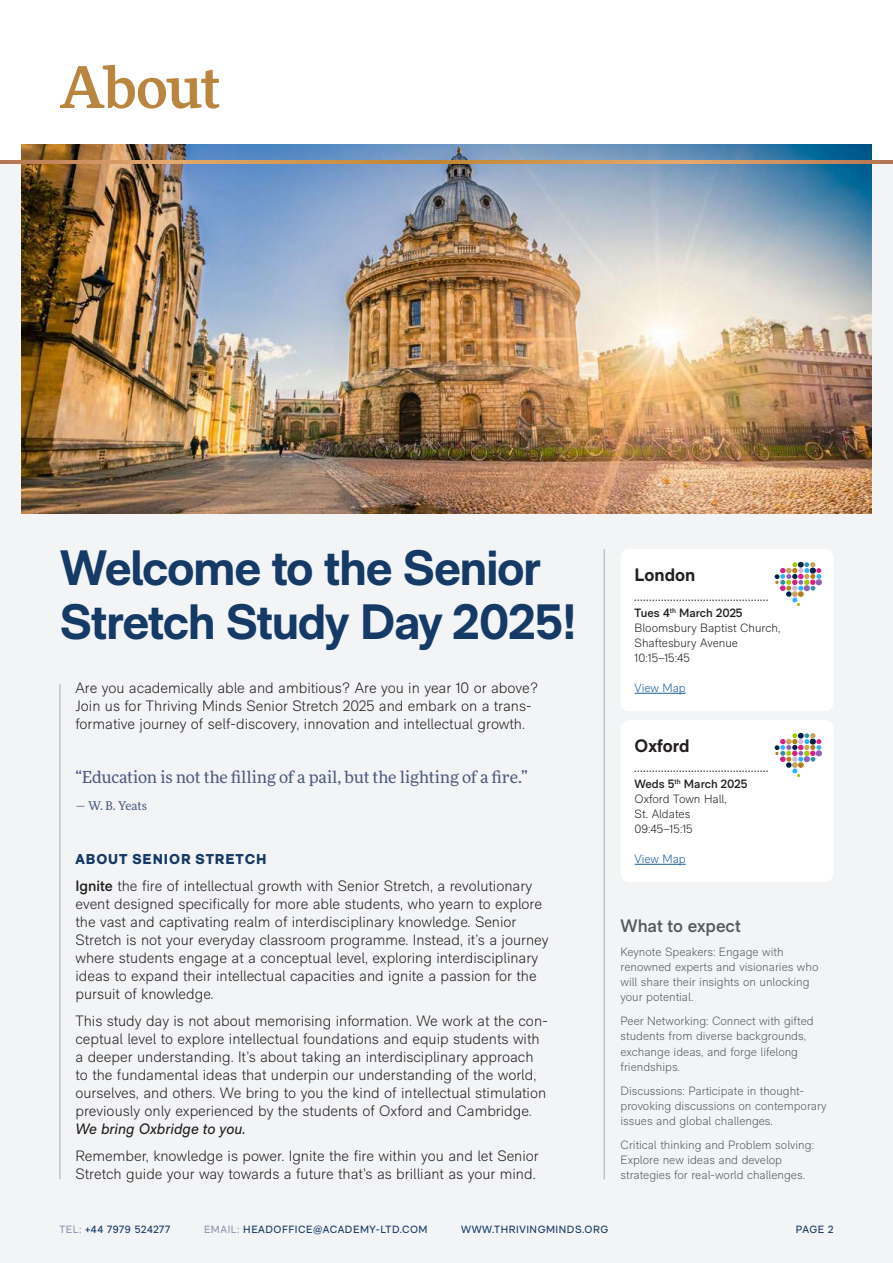
<style>
.page{position:relative;width:893px;height:1263px;background:#fff}
.page>*{position:absolute;margin:0;border:0;box-sizing:border-box;transform-origin:0 0}
.t1{font:500 57px "More Pro";letter-spacing:-.025em;color:#b9853f}
.t2{font:700 49.5px/54px "RM Neue";letter-spacing:-.03em;color:#143a65}
.t3{font:700 18px "RM Neue";color:#231f20}
.t4{font:600 18px "RM Neue";color:#57585a}
.t5{font:16.5px "More Pro";letter-spacing:-.01em;color:#4d5a7e}
.t6{font:300 15px/18px "RM Neue";color:#231f20}
.t7{font:italic 15px "RM Neue";color:#231f20}
.t8{font:900 14.25px "RM Neue";letter-spacing:.065em;color:#143a65}
.t9{font:300 12px/15px "RM Neue";color:#57585a}
.t10{font:300 12px/15px "RM Neue";color:#231f20}
.t11{font:300 12px "RM Neue";color:#175d9e}
.t12{font:12px "More Pro";color:#4d5a7e}
.t13{font:10.5px "RM Neue";letter-spacing:.05em;color:#143a65}
.s1{font-weight:600}
.s2{color:#9294ad}
</style>
<div class="page">
<div style="left:0;top:161px;width:893px;height:1102px;background:#f3f4f6"></div>
<div style="left:620px;top:549px;width:213px;height:162px;background:#fff;border-radius:9px"></div>
<img style="left:21px;top:144px;width:851px;height:369px">
<hr style="left:604px;top:549px;width:1px;height:630px;background:#a8aabe">
<hr style="left:60px;top:684px;width:1px;height:495px;background:#a8aabe">
<hr style="left:635px;top:693px;width:51px;height:1px;background:#175d9e">
<svg style="left:635px;top:562px;width:187px;height:44px"></svg>
<div style="left:620px;top:720px;width:213px;height:162px;background:#fff;border-radius:9px"></div>
<hr style="left:635px;top:864px;width:51px;height:1px;background:#175d9e">
<svg style="left:635px;top:733px;width:187px;height:44px"></svg>
<svg style="left:0;top:161px;width:893px;height:2px;background:#cf9357"></svg>
<h1 class="t1" style="left:60px;top:46px;width:163px">About</h1>
<h2 class="t2" style="left:60px;top:540px;width:518px">Welcome to the Senior<br>Stretch Study Day 2025!</h2>
<p class="t6" style="left:75px;top:679px;width:464px">Are you academically able and ambitious? Are you in year 10 or above?<br>Join us for Thriving Minds Senior Stretch 2025 and embark on a trans&shy;formative journey of self-discovery, innovation and intellectual growth.</p>
<p class="t5" style="left:75px;top:766px;width:454px">“Education is not the filling of a pail, but the lighting of a fire.”</p>
<p class="t12" style="left:75px;top:798px;width:73px">— W. B. Yeats</p>
<p class="t8" style="left:75px;top:850px;width:193px">ABOUT SENIOR STRETCH</p>
<p class="t6" style="left:75px;top:877px;width:475px"><span class="s1">Ignite</span> the fire of intellectual growth with Senior Stretch, a revolutionary event designed specifically for more able students, who yearn to explore the vast and captivating realm of interdisciplinary knowledge. Senior Stretch is not your everyday classroom programme. Instead, it’s a journey where students engage at a conceptual level, exploring interdisciplinary ideas to expand their intellectual capacities and ignite a passion for the pursuit of knowledge.</p>
<p class="t6" style="left:75px;top:1012px;width:474px">This study day is not about memorising information. We work at the con&shy;ceptual level to explore intellectual foundations and equip students with a deeper understanding. It’s about taking an interdisciplinary approach to the fundamental ideas that underpin our understanding of the world, ourselves, and others. We bring to you the kind of intellectual stimulation previously only experienced by the students of Oxford and Cambridge.</p>
<p class="t7" style="left:75px;top:1120px;width:172px">We bring Oxbridge to you.</p>
<p class="t6" style="left:75px;top:1147px;width:465px">Remember, knowledge is power. Ignite the fire within you and let Senior<br>Stretch guide your way towards a future that’s as brilliant as your mind.</p>
<p class="t3" style="left:635px;top:564px;width:62px">London</p>
<p class="t10" style="left:635px;top:606px;width:147px"><span class="s1">Tues 4</span><sup>th</sup> <span class="s1">March 2025<br></span>Bloomsbury Baptist Church,<br>Shaftesbury Avenue<br>10:15–15:45</p>
<p class="t11" style="left:635px;top:680px;width:53px">View Map</p>
<p class="t3" style="left:635px;top:735px;width:56px">Oxford</p>
<p class="t10" style="left:635px;top:777px;width:114px"><span class="s1">Weds 5</span><sup>th</sup> <span class="s1">March 2025<br></span>Oxford Town Hall,<br>St. Aldates<br>09:45–15:15</p>
<p class="t11" style="left:635px;top:851px;width:53px">View Map</p>
<p class="t4" style="left:620px;top:915px;width:122px">What to expect</p>
<p class="t9" style="left:620px;top:945px;width:199px">Keynote Speakers: Engage with renowned experts and visionaries who will share their insights on unlocking your potential.</p>
<p class="t9" style="left:620px;top:1014px;width:195px">Peer Networking: Connect with gifted students from diverse backgrounds, exchange ideas, and forge lifelong friendships.</p>
<p class="t9" style="left:620px;top:1083px;width:208px">Discussions: Participate in thought&shy;provoking discussions on contemporary issues and global challenges.</p>
<p class="t9" style="left:620px;top:1137px;width:195px">Critical thinking and Problem solving:<br>Explore new ideas and develop strategies for real-world challenges.</p>
<p class="t13" style="left:60px;top:1223px;width:112px"><span class="s2">TEL:</span> +44 7979 524277</p>
<p class="t13" style="left:204px;top:1223px;width:225px"><span class="s2">EMAIL:</span> HEADOFFICE@ACADEMY-LTD.COM</p>
<p class="t13" style="left:461px;top:1223px;width:149px">WWW.THRIVINGMINDS.ORG</p>
<p class="t13" style="left:796px;top:1223px;width:39px">PAGE 2</p>
</div>
